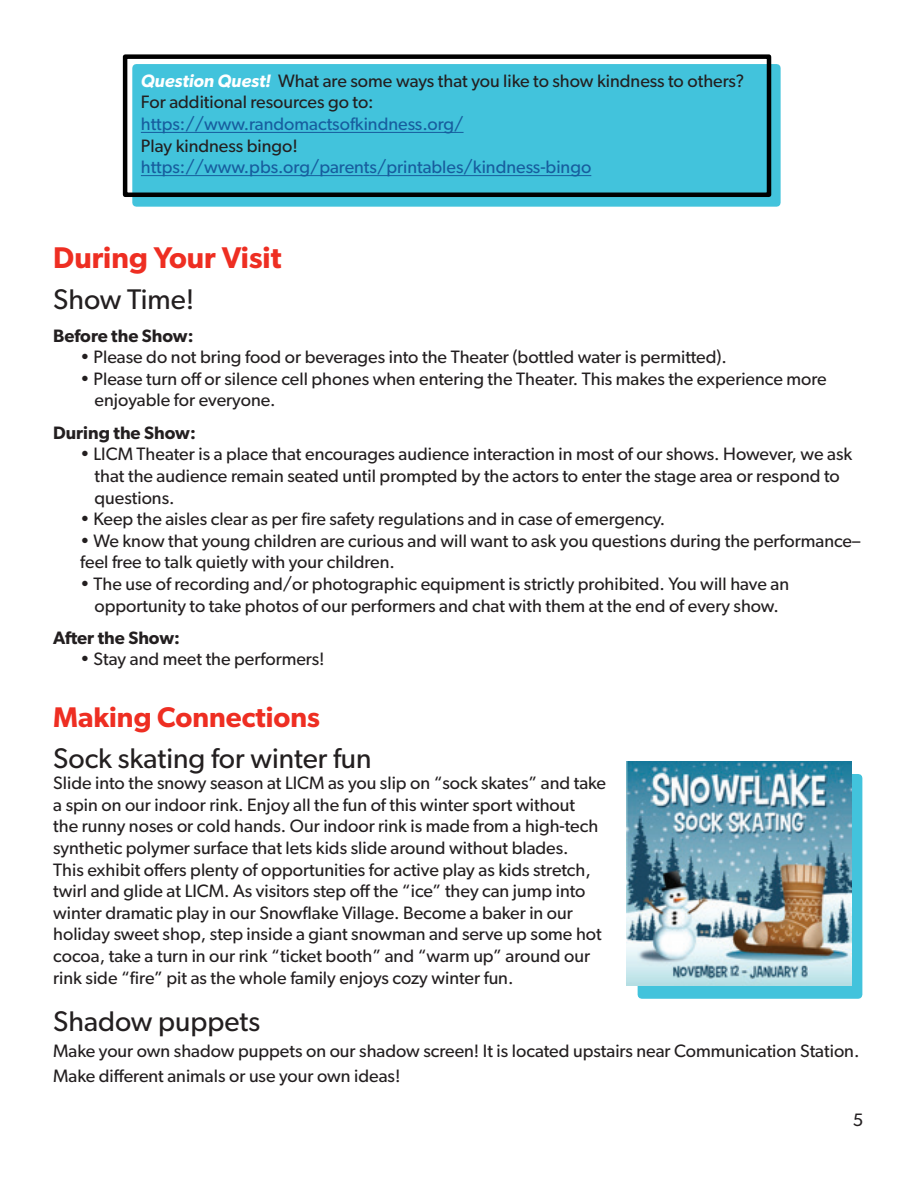
<style>
.page{position:relative;width:918px;height:1188px;background:#fff}
.page>*{position:absolute;margin:0;border:0;box-sizing:border-box;transform-origin:0 0}
.t1{font:600 30px "Gibson";color:#ee2e22}
.t2{font:28.5px "Gibson";color:#231f20}
.t3{font:600 28.5px "Gibson";color:#ee2e22}
.t4{font:18px/21.6px "Gibson";color:#231f20}
.t5{font:18px "Gibson";color:#175d9e}
.t6{font:600 18px "Gibson";color:#231f20}
.s1{font-weight:600;font-style:italic;color:#fff}
</style>
<div class="page">
<div style="left:132px;top:64px;width:649px;height:143px;background:#42c3dc"></div>
<hr style="left:141px;top:132px;width:323px;height:1px;background:#175d9e">
<hr style="left:141px;top:175px;width:450px;height:1px;background:#175d9e">
<div style="left:123px;top:54px;width:648px;height:143px;border:4px solid #000"></div>
<div style="left:638px;top:774px;width:224px;height:225px;background:linear-gradient(to right,#42c3dc,#42c3dc);border:8px solid #42c3dc"></div>
<img style="left:627px;top:762px;width:224px;height:224px">
<p class="t4" style="left:141px;top:70px;width:605px"><span class="s1">Question Quest!</span> What are some ways that you like to show kindness to others?<br>For additional resources go to:</p>
<p class="t5" style="left:141px;top:113px;width:324px">https://www.randomactsofkindness.org/</p>
<p class="t4" style="left:141px;top:134px;width:159px">Play kindness bingo!</p>
<p class="t5" style="left:141px;top:156px;width:452px">https://www.pbs.org/parents/printables/kindness-bingo</p>
<h1 class="t1" style="left:53px;top:240px;width:230px">During Your Visit</h1>
<h2 class="t2" style="left:53px;top:282px;width:143px">Show Time!</h2>
<p class="t6" style="left:53px;top:325px;width:142px">Before the Show:</p>
<p class="t4" style="left:80px;top:346px;width:648px">• Please do not bring food or beverages into the Theater (bottled water is permitted).</p>
<p class="t4" style="left:95px;top:368px;width:734px;text-indent:-14px">• Please turn off or silence cell phones when entering the Theater. This makes the experience more enjoyable for everyone.</p>
<p class="t6" style="left:53px;top:422px;width:144px">During the Show:</p>
<p class="t4" style="left:95px;top:443px;width:759px;text-indent:-14px">• LICM Theater is a place that encourages audience interaction in most of our shows. However, we ask that the audience remain seated until prompted by the actors to enter the stage area or respond to questions.</p>
<p class="t4" style="left:80px;top:508px;width:586px">• Keep the aisles clear as per fire safety regulations and in case of emergency.</p>
<p class="t4" style="left:80px;top:529px;width:782px">• We know that young children are curious and will want to ask you questions during the performance– feel free to talk quietly with your children.</p>
<p class="t4" style="left:80px;top:573px;width:710px;text-align:center">• The use of recording and/or photographic equipment is strictly prohibited. You will have an opportunity to take photos of our performers and chat with them at the end of every show.</p>
<p class="t6" style="left:53px;top:627px;width:128px">After the Show:</p>
<p class="t4" style="left:80px;top:648px;width:246px">• Stay and meet the performers!</p>
<h2 class="t3" style="left:53px;top:700px;width:268px">Making Connections</h2>
<h2 class="t2" style="left:53px;top:741px;width:320px">Sock skating for winter fun</h2>
<p class="t4" style="left:53px;top:772px;width:554px">Slide into the snowy season at LICM as you slip on “sock skates” and take a spin on our indoor rink. Enjoy all the fun of this winter sport without<br>the runny noses or cold hands. Our indoor rink is made from a high-tech synthetic polymer surface that lets kids slide around without blades.<br>This exhibit offers plenty of opportunities for active play as kids stretch, twirl and glide at LICM. As visitors step off the “ice” they can jump into winter dramatic play in our Snowflake Village. Become a baker in our holiday sweet shop, step inside a giant snowman and serve up some hot cocoa, take a turn in our rink “ticket booth” and “warm up” around our rink side “fire” pit as the whole family enjoys cozy winter fun.</p>
<h2 class="t2" style="left:53px;top:1004px;width:209px">Shadow puppets</h2>
<p class="t4" style="left:53px;top:1038px;width:808px;line-height:25.5px">Make your own shadow puppets on our shadow screen! It is located upstairs near Communication Station.<br>Make different animals or use your own ideas!</p>
<p class="t4" style="left:853px;top:1108px;width:12px">5</p>
</div>
